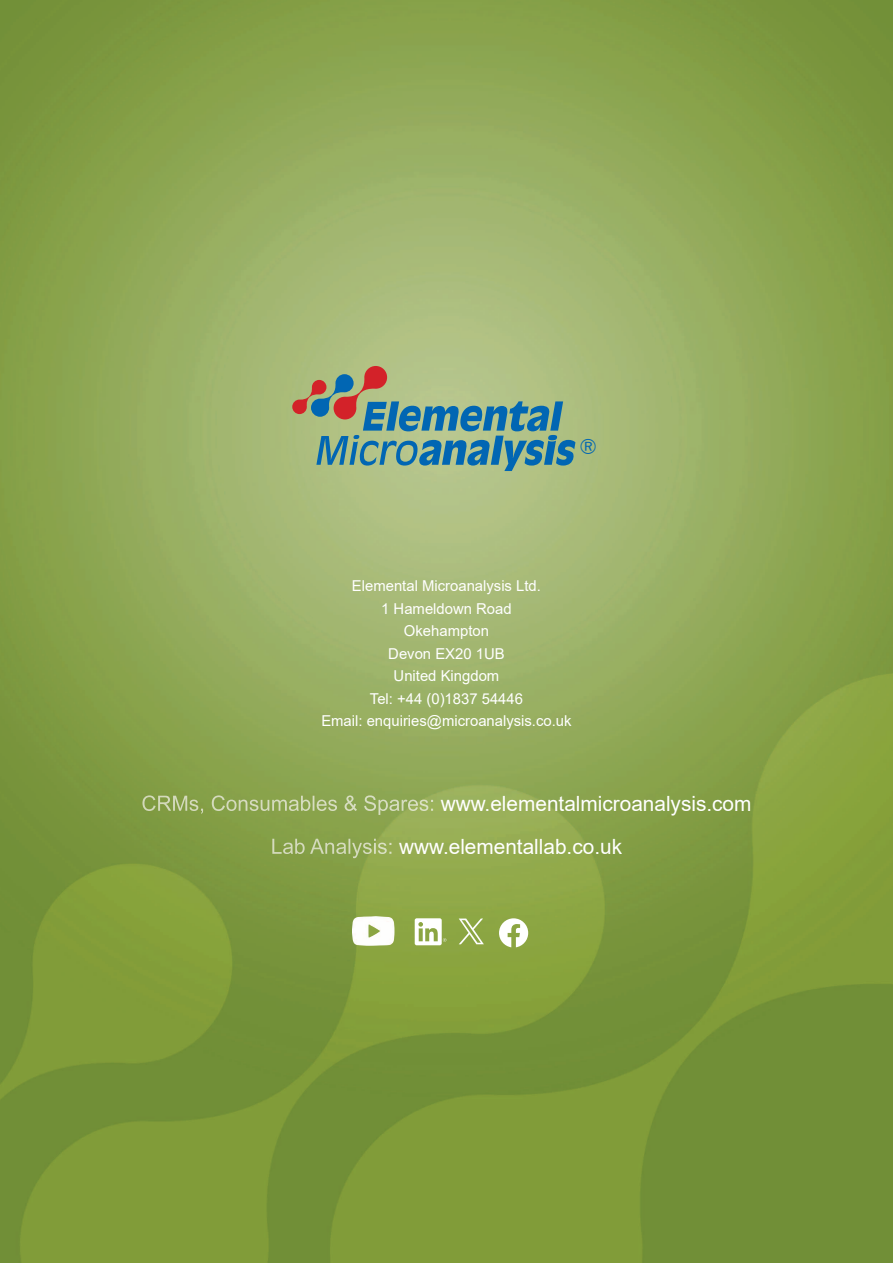
<style>
.page{position:relative;width:893px;height:1263px;background:#fff}
.page>*{position:absolute;margin:0;border:0;box-sizing:border-box;transform-origin:0 0}
.t1{font:21px "Arial";color:#fff}
.t2{font:300 21px "Incised 901 BT";color:#0166b3}
.t3{font:15px "Arial";color:#fff}
</style>
<div class="page">
<img style="left:0;top:0;width:893px;height:1263px">
<img style="left:352px;top:916px;width:42px;height:30px">
<img style="left:142px;top:795px;width:105px;height:19px">
<img style="left:272px;top:839px;width:100px;height:19px">
<svg style="left:415px;top:918px;width:31px;height:27px"></svg>
<svg style="left:499px;top:918px;width:29px;height:29px"></svg>
<svg style="left:292px;top:366px;width:283px;height:105px;background:#85a38d"></svg>
<img style="left:459px;top:918px;width:25px;height:26px">
<p class="t2" style="left:579px;top:434px;width:19px">®</p>
<p class="t3" style="left:352px;top:578px;width:190px">Elemental Microanalysis Ltd.</p>
<p class="t3" style="left:381px;top:600px;width:132px">1 Hameldown Road</p>
<p class="t3" style="left:404px;top:623px;width:87px">Okehampton</p>
<p class="t3" style="left:388px;top:645px;width:118px">Devon EX20 1UB</p>
<p class="t3" style="left:394px;top:668px;width:107px">United Kingdom</p>
<p class="t3" style="left:370px;top:690px;width:155px">Tel: +44 (0)1837 54446</p>
<p class="t3" style="left:321px;top:713px;width:252px">Email: enquiries@microanalysis.co.uk</p>
<p class="t1" style="left:441px;top:792px;width:312px">www.elementalmicroanalysis.com</p>
<p class="t1" style="left:399px;top:835px;width:224px">www.elementallab.co.uk</p>
</div>
